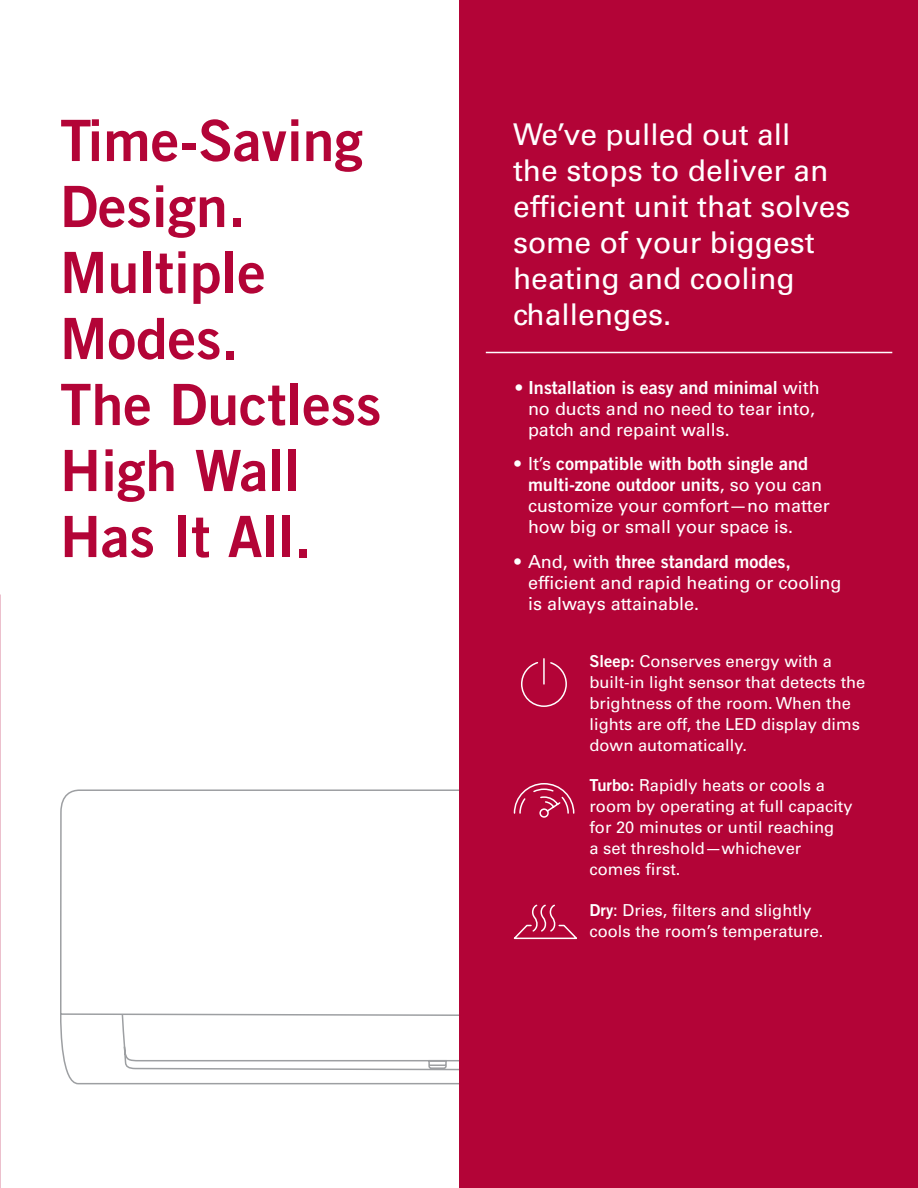
<style>
.page{position:relative;width:918px;height:1188px;background:#fff}
.page>*{position:absolute;margin:0;border:0;box-sizing:border-box;transform-origin:0 0}
.t1{font:57px/66px "Trade Gothic LT Std Bd 2";color:#b30437}
.t2{font:30px/36px "Univers LT Std";color:#fff}
.t3{font:18px/21px "Univers LT Std";color:#fff}
.t4{font:16.5px/21px "Univers LT Std";color:#fff}
.s1{font-family:"Trade Gothic LT Std Bd 2"}
.s2{font-family:"Trade Gothic LT Std Bd 2";color:#b30437}
</style>
<div class="page">
<svg style="left:60px;top:789px;width:399px;height:296px"></svg>
<div style="left:459px;top:0;width:459px;height:1188px;background:#b30437"></div>
<svg style="left:513px;top:904px;width:64px;height:36px"></svg>
<svg style="left:513px;top:783px;width:62px;height:35px"></svg>
<svg style="left:521px;top:658px;width:46px;height:49px"></svg>
<hr style="left:486px;top:352px;width:406px;height:1px;background:#fff">
<p class="t1" style="left:60px;top:107px;width:323px">Time-Saving<br>Design.<br>Multiple<br>Modes.<br>The Ductless<br>High Wall<br>Has It All.</p>
<p class="t2" style="left:513px;top:116px;width:339px">We’ve pulled out all<br>the stops to deliver an efficient unit that solves some of your biggest heating and cooling challenges.</p>
<p class="t3" style="left:528px;top:377px;width:293px;text-indent:-14px"><span class="s1">• Installation is easy and minimal</span> with no ducts and no need to tear into, patch and repaint walls.</p>
<p class="t3" style="left:528px;top:453px;width:303px;text-indent:-14px">• It’s <span class="s1">compatible with both single and multi-zone outdoor units</span>, so you can customize your comfort—no matter how big or small your space is.</p>
<p class="t3" style="left:528px;top:551px;width:315px;text-indent:-14px">• And, with <span class="s1">three standard modes, </span>efficient and rapid heating or cooling is always attainable.</p>
<p class="t4" style="left:590px;top:651px;width:277px;text-indent:-14px"><span class="s2">•</span> <span class="s1">Sleep:</span> Conserves energy with a built-in light sensor that detects the brightness of the room. When the lights are off, the LED display dims down automatically.</p>
<p class="t4" style="left:590px;top:775px;width:265px;text-indent:-14px"><span class="s2">•</span> <span class="s1">Turbo:</span> Rapidly heats or cools a room by operating at full capacity for 20 minutes or until reaching<br>a set threshold—whichever comes first.</p>
<p class="t4" style="left:590px;top:900px;width:235px;text-indent:-14px"><span class="s2">•</span> <span class="s1">Dry</span>: Dries, filters and slightly cools the room’s temperature.</p>
</div>
